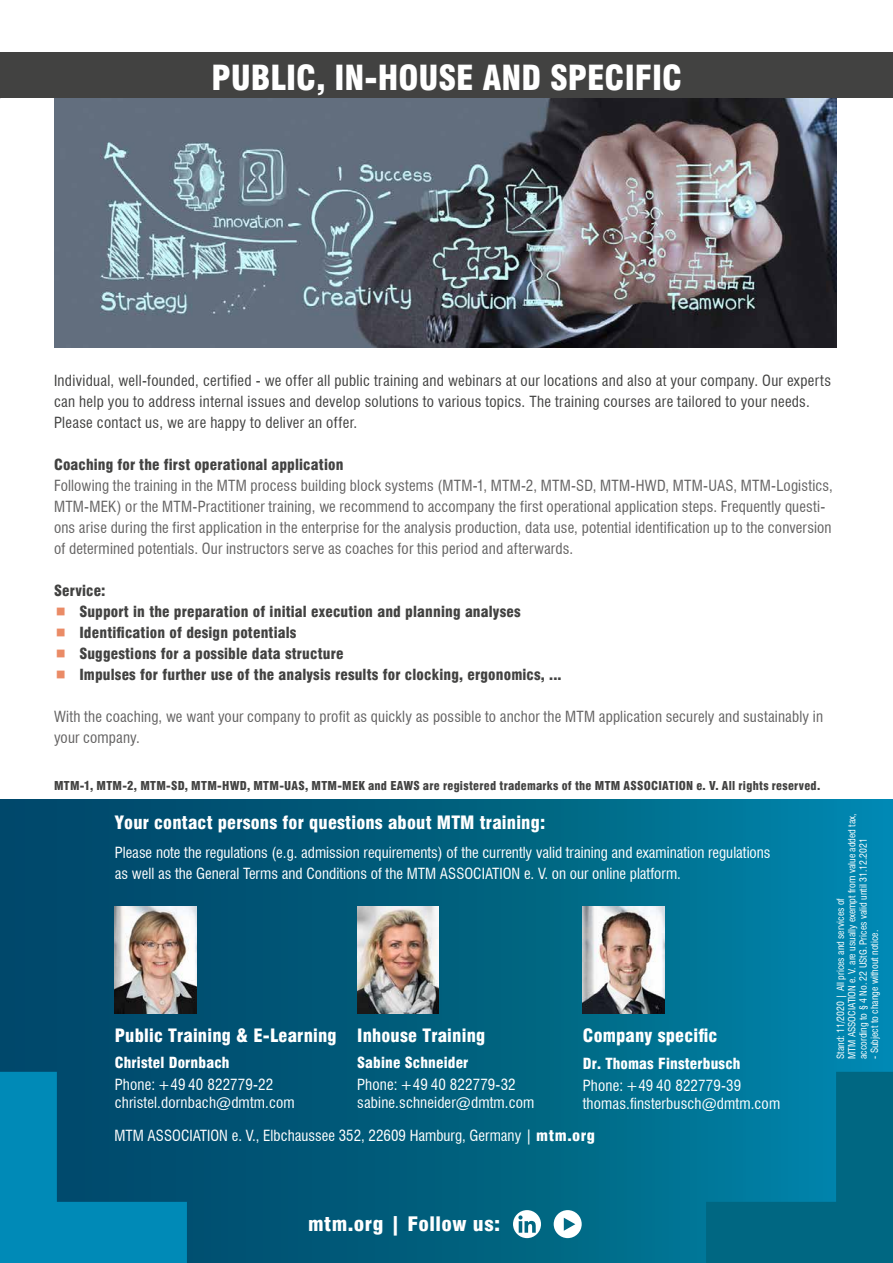
<style>
.page{position:relative;width:893px;height:1263px;background:#fff}
.page>*{position:absolute;margin:0;border:0;box-sizing:border-box;transform-origin:0 0}
.t1{font:900 condensed 33.75px "Swiss 721 BT";color:#fff}
.t2{font:900 condensed 19.5px "Swiss 721 BT";letter-spacing:.02em;color:#fff;scale:1.09 1}
.t3{font:900 condensed 18px "Swiss 721 BT";letter-spacing:.01em;color:#fff}
.t4{font:condensed 15px/21px "Swiss 721 BT";letter-spacing:.01em;color:#646363}
.t5{font:condensed 15px/18.1px "Swiss 721 BT";color:#fff}
.t6{font:condensed 15px/21px "Swiss 721 BT";letter-spacing:.02em;color:#424241}
.t7{font:900 condensed 15px/21px "Swiss 721 BT";letter-spacing:.01em;color:#424241}
.t8{font:900 condensed 15px "Swiss 721 BT";letter-spacing:.01em;color:#fff}
.t9{font:900 condensed 12px "Swiss 721 BT";letter-spacing:.02em;color:#424241}
.t10{font:condensed 9.75px/11.2px "Swiss 721 BT";color:#fff}
.s1{font-weight:900}
</style>
<div class="page">
<div style="left:0;top:799px;width:893px;height:464px;background:linear-gradient(to right,#014161,#0085a7)"></div>
<img style="left:357px;top:906px;width:82px;height:107px">
<img style="left:115px;top:906px;width:81px;height:107px">
<img style="left:583px;top:906px;width:81px;height:107px">
<svg style="left:706px;top:1072px;width:187px;height:191px;background:#007191"></svg>
<svg style="left:0;top:1072px;width:187px;height:191px;background:#006c94"></svg>
<div style="left:0;top:53px;width:893px;height:45px;background:#424241"></div>
<svg style="left:513px;top:1210px;width:28px;height:28px"></svg>
<svg style="left:554px;top:1210px;width:28px;height:28px"></svg>
<img style="left:54px;top:98px;width:783px;height:250px">
<h1 class="t1" style="left:212px;top:57px;width:472px">PUBLIC, IN-HOUSE AND SPECIFIC</h1>
<p class="t6" style="left:54px;top:370px;width:778px">Individual, well-founded, certified - we offer all public training and webinars at our locations and also at your company. Our experts can help you to address internal issues and develop solutions to various topics. The training courses are tailored to your needs.<br>Please contact us, we are happy to deliver an offer.</p>
<p class="t7" style="left:54px;top:454px;width:291px">Coaching for the first operational application</p>
<p class="t4" style="left:54px;top:475px;width:780px">Following the training in the MTM process building block systems (MTM-1, MTM-2, MTM-SD, MTM-HWD, MTM-UAS, MTM-Logistics, MTM-MEK) or the MTM-Practitioner training, we recommend to accompany the first operational application steps. Frequently questi&shy;ons arise during the first application in the enterprise for the analysis production, data use, potential identification up to the conversion of determined potentials. Our instructors serve as coaches for this period and afterwards.</p>
<p class="t7" style="left:79px;top:580px;width:484px;text-indent:-25px">Service:<br>Support in the preparation of initial execution and planning analyses Identification of design potentials<br>Suggestions for a possible data structure<br>Impulses for further use of the analysis results for clocking, ergonomics, ...</p>
<p class="t4" style="left:54px;top:706px;width:771px">With the coaching, we want your company to profit as quickly as possible to anchor the MTM application securely and sustainably in your company.</p>
<p class="t9" style="left:54px;top:778px;width:768px">MTM-1, MTM-2, MTM-SD, MTM-HWD, MTM-UAS, MTM-MEK and EAWS are registered trademarks of the MTM ASSOCIATION e. V. All rights reserved.</p>
<p class="t3" style="left:115px;top:811px;width:432px">Your contact persons for questions about MTM training:</p>
<p class="t5" style="left:115px;top:842px;width:657px;line-height:21px">Please note the regulations (e.g. admission requirements) of the currently valid training and examination regulations as well as the General Terms and Conditions of the MTM ASSOCIATION e. V. on our online platform.</p>
<p class="t3" style="left:115px;top:1024px;width:223px">Public Training &amp; E-Learning</p>
<p class="t8" style="left:115px;top:1053px;width:116px">Christel Dornbach</p>
<p class="t5" style="left:115px;top:1075px;width:181px">Phone: +49 40 822779-22 christel.dornbach@dmtm.com</p>
<p class="t3" style="left:357px;top:1024px;width:130px">Inhouse Training</p>
<p class="t8" style="left:357px;top:1053px;width:113px">Sabine Schneider</p>
<p class="t5" style="left:357px;top:1075px;width:179px">Phone: +49 40 822779-32 sabine.schneider@dmtm.com</p>
<p class="t3" style="left:583px;top:1024px;width:136px">Company specific</p>
<p class="t8" style="left:583px;top:1054px;width:159px">Dr. Thomas Finsterbusch</p>
<p class="t5" style="left:583px;top:1077px;width:199px">Phone: +49 40 822779-39 thomas.finsterbusch@dmtm.com</p>
<p class="t5" style="left:114px;top:1127px;width:482px">MTM ASSOCIATION e. V., Elbchaussee 352, 22609 Hamburg, Germany | <span class="s1">mtm.org</span></p>
<p class="t10" style="left:835px;top:1059px;width:247px;rotate:-90deg">Stand: 11/2020 | All prices and services of<br>MTM ASSOCIATION e. V. are usually exempt from value added tax, according to § 4 No. 22 UStG. Prices valid until 31.12.2021</p>
<p class="t10" style="left:869px;top:1059px;width:131px;rotate:-90deg">- Subject to change without notice.</p>
<h2 class="t2" style="left:308px;top:1212px;width:178px">mtm.org | Follow us:</h2>
</div>
